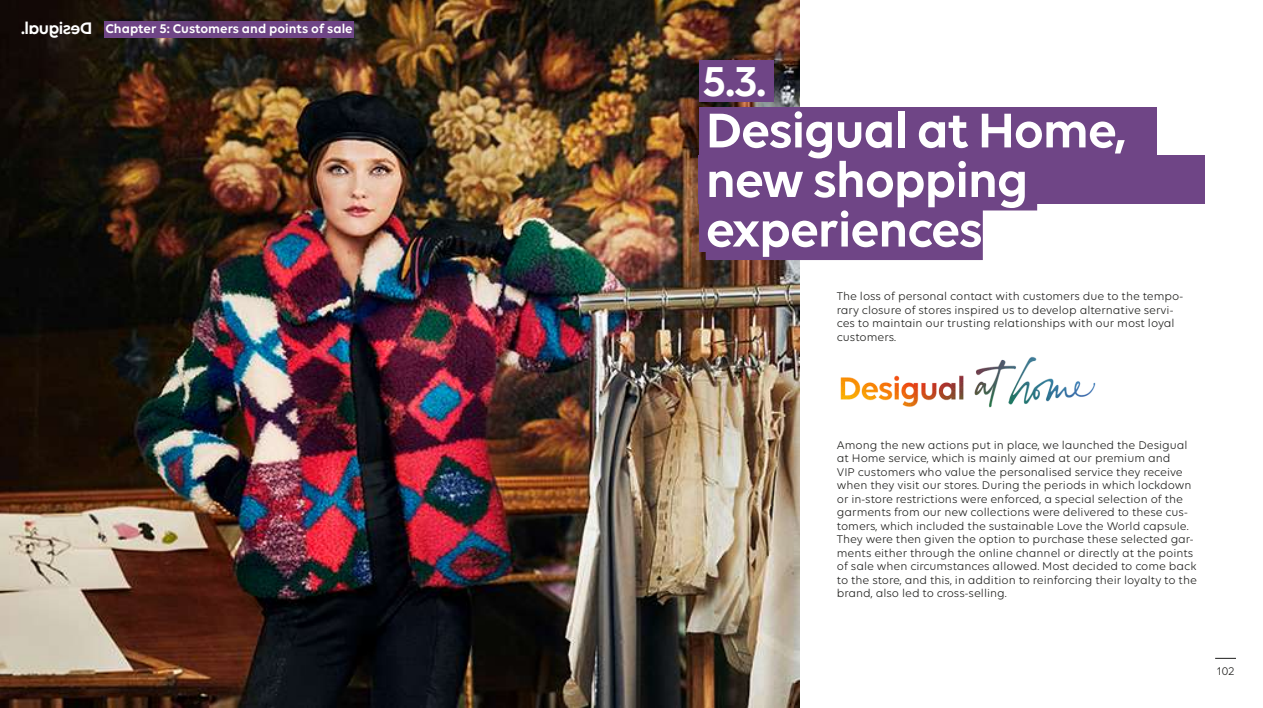
<style>
.page{position:relative;width:1263px;height:708px;background:#fff}
.page>*{position:absolute;margin:0;border:0;box-sizing:border-box;transform-origin:0 0}
.t1{font:600 52.5px/49.5px "Volte";letter-spacing:-.025em;color:#fff}
.t2{font:600 45px "Volte";color:#fff}
.t3{font:600 13.5px "Volte";color:#fff}
.t4{font:12px/13.5px "Volte";color:#1d1d1b}
</style>
<div class="page">
<img style="left:0;top:0;width:799px;height:707px">
<svg style="left:1215px;top:657px;width:21px;height:1px"></svg>
<div style="left:104px;top:22px;width:250px;height:16px;background:#6f4586"></div>
<div style="left:699px;top:108px;width:458px;height:48px;background:#6f4586"></div>
<div style="left:699px;top:156px;width:506px;height:48px;background:#6f4586"></div>
<div style="left:699px;top:203px;width:276px;height:48px;background:#6f4586"></div>
<div style="left:706px;top:158px;width:331px;height:52px;background:#6f4586"></div>
<div style="left:706px;top:207px;width:277px;height:53px;background:#6f4586"></div>
<div style="left:699px;top:60px;width:74px;height:41px;background:#6f4586"></div>
<div style="left:702px;top:61px;width:65px;height:41px;background:#6f4586"></div>
<img style="left:840px;top:356px;width:256px;height:52px">
<svg style="left:22px;top:22px;width:69px;height:16px"></svg>
<p class="t3" style="left:105px;top:21px;width:249px">Chapter 5: Customers and points of sale</p>
<h2 class="t2" style="left:702px;top:55px;width:66px">5.3.</h2>
<h1 class="t1" style="left:706px;top:104px;width:423px">Desigual at Home, new shopping experiences</h1>
<p class="t4" style="left:837px;top:289px;width:348px">The loss of personal contact with customers due to the tempo&shy;rary closure of stores inspired us to develop alternative servi&shy;ces to maintain our trusting relationships with our most loyal customers.</p>
<p class="t4" style="left:837px;top:437px;width:361px">Among the new actions put in place, we launched the Desigual at Home service, which is mainly aimed at our premium and<br>VIP customers who value the personalised service they receive when they visit our stores. During the periods in which lockdown or in-store restrictions were enforced, a special selection of the garments from our new collections were delivered to these cus&shy;tomers, which included the sustainable Love the World capsule.<br>They were then given the option to purchase these selected gar&shy;ments either through the online channel or directly at the points of sale when circumstances allowed. Most decided to come back to the store, and this, in addition to reinforcing their loyalty to the brand, also led to cross-selling.</p>
<p class="t4" style="left:1217px;top:663px;width:19px">102</p>
</div>
